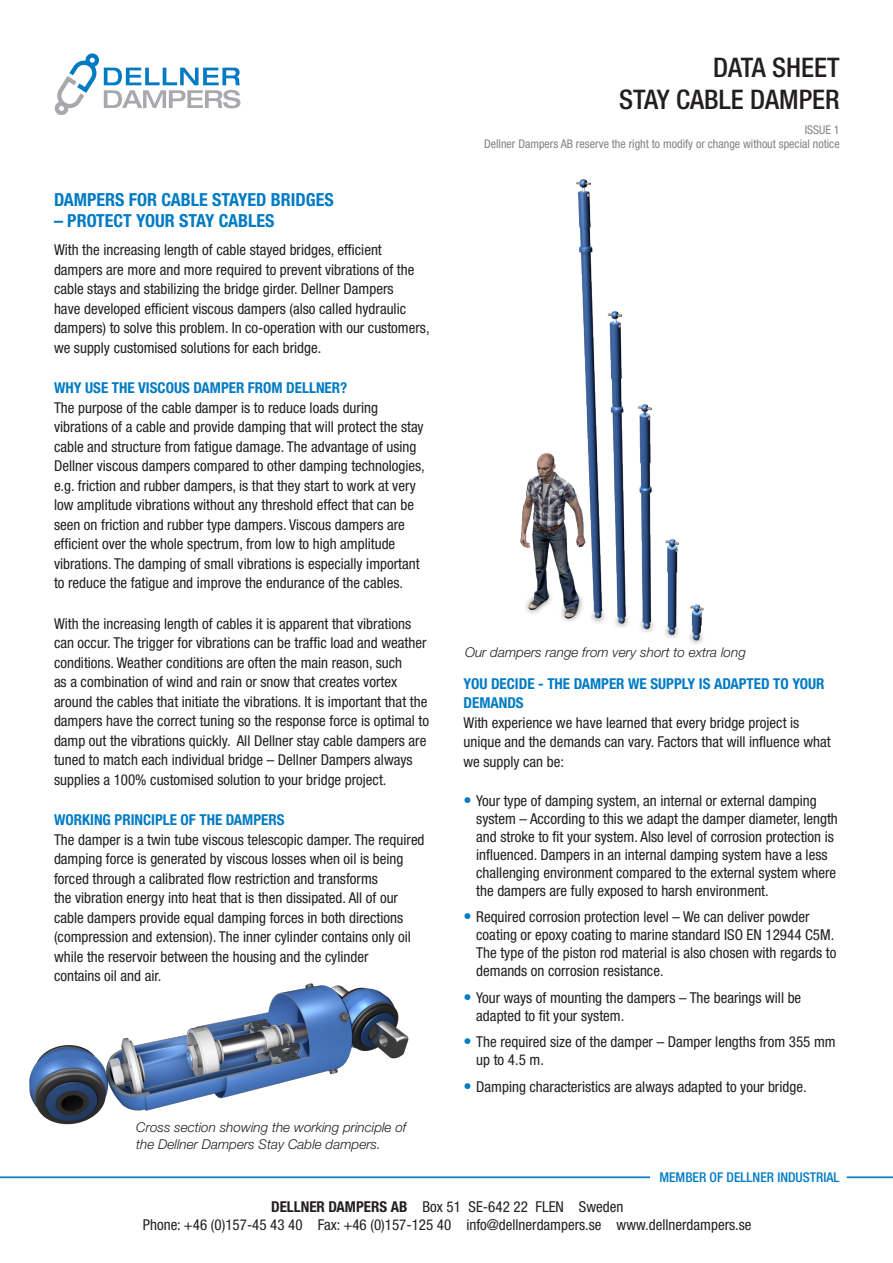
<style>
.page{position:relative;width:893px;height:1263px;background:#fff}
.page>*{position:absolute;margin:0;border:0;box-sizing:border-box;transform-origin:0 0}
.rubrik{font:500 condensed 27px "Helvetica Neue LT Pro";color:#231f20}
.text{font:700 condensed 18px "Helvetica Neue LT Pro";color:#007bc3}
.text-2{font:condensed 15px/19.5px "Helvetica Neue LT Pro";color:#231f20}
.text-3{font:italic 300 13.5px/16.5px "Helvetica Neue LT Pro";color:#231f20}
.rubrik-2{font:500 condensed 13.5px "Helvetica Neue LT Pro";color:#007bc3}
.rubrik-3{font:condensed 12px "Helvetica Neue LT Pro";color:#808285}
.s1{font-weight:700;color:#007bc3}
.s2{font-weight:500;font-size:16.5px;color:#007bc3}
.s3{font-weight:700}
</style>
<div class="page">
<img style="left:520px;top:179px;width:184px;height:465px">
<svg style="left:55px;top:53px;width:185px;height:61px"></svg>
<hr style="left:0;top:1176px;width:650px;height:2px;background:#007ac2">
<hr style="left:847px;top:1176px;width:46px;height:2px;background:#007ac2">
<img style="left:30px;top:983px;width:399px;height:196px">
<p class="rubrik" style="left:713px;top:51px;width:128px">DATA SHEET</p>
<p class="rubrik" style="left:619px;top:83px;width:222px">STAY CABLE DAMPER</p>
<p class="text" style="left:54px;top:189px;width:281px">DAMPERS FOR CABLE STAYED BRIDGES</p>
<p class="text" style="left:54px;top:210px;width:222px">– PROTECT YOUR STAY CABLES</p>
<p class="text-2" style="left:54px;top:240px;width:377px">With the increasing length of cable stayed bridges, efficient dampers are more and more required to prevent vibrations of the cable stays and stabilizing the bridge girder. Dellner Dampers<br>have developed efficient viscous dampers (also called hydraulic dampers) to solve this problem. In co-operation with our customers, we supply customised solutions for each bridge.</p>
<p class="text-2" style="left:54px;top:378px;width:372px"><span class="s1">WHY USE THE VISCOUS DAMPER FROM DELLNER?<br></span>The purpose of the cable damper is to reduce loads during vibrations of a cable and provide damping that will protect the stay cable and structure from fatigue damage. The advantage of using Dellner viscous dampers compared to other damping technologies, e.g. friction and rubber dampers, is that they start to work at very low amplitude vibrations without any threshold effect that can be seen on friction and rubber type dampers. Viscous dampers are efficient over the whole spectrum, from low to high amplitude vibrations. The damping of small vibrations is especially important to reduce the fatigue and improve the endurance of the cables.</p>
<p class="text-2" style="left:54px;top:614px;width:377px">With the increasing length of cables it is apparent that vibrations can occur. The trigger for vibrations can be traffic load and weather conditions. Weather conditions are often the main reason, such<br>as a combination of wind and rain or snow that creates vortex around the cables that initiate the vibrations. It is important that the dampers have the correct tuning so the response force is optimal to damp out the vibrations quickly. All Dellner stay cable dampers are tuned to match each individual bridge – Dellner Dampers always supplies a 100% customised solution to your bridge project.</p>
<p class="text-2" style="left:54px;top:810px;width:372px"><span class="s1">WORKING PRINCIPLE OF THE DAMPERS<br></span>The damper is a twin tube viscous telescopic damper. The required damping force is generated by viscous losses when oil is being forced through a calibrated flow restriction and transforms<br>the vibration energy into heat that is then dissipated. All of our cable dampers provide equal damping forces in both directions (compression and extension). The inner cylinder contains only oil while the reservoir between the housing and the cylinder<br>contains oil and air.</p>
<p class="text-3" style="left:136px;top:1119px;width:272px">Cross section showing the working principle of the Dellner Dampers Stay Cable dampers.</p>
<p class="rubrik-3" style="left:805px;top:123px;width:36px">ISSUE 1</p>
<p class="rubrik-3" style="left:484px;top:137px;width:357px">Dellner Dampers AB reserve the right to modify or change without special notice</p>
<p class="text-3" style="left:465px;top:643px;width:282px">Our dampers range from very short to extra long</p>
<p class="text-2" style="left:463px;top:674px;width:369px"><span class="s1">YOU DECIDE - THE DAMPER WE SUPPLY IS ADAPTED TO YOUR DEMANDS<br></span>With experience we have learned that every bridge project is unique and the demands can vary. Factors that will influence what we supply can be:</p>
<p class="text-2" style="left:476px;top:791px;width:363px;line-height:18px;text-indent:-13px"><span class="s2">•</span> Your type of damping system, an internal or external damping system – According to this we adapt the damper diameter, length and stroke to fit your system. Also level of corrosion protection is influenced. Dampers in an internal damping system have a less challenging environment compared to the external system where the dampers are fully exposed to harsh environment.</p>
<p class="text-2" style="left:476px;top:908px;width:362px;line-height:18px;text-indent:-13px"><span class="s2">•</span> Required corrosion protection level – We can deliver powder coating or epoxy coating to marine standard ISO EN 12944 C5M.<br>The type of the piston rod material is also chosen with regards to demands on corrosion resistance.</p>
<p class="text-2" style="left:476px;top:988px;width:327px;line-height:18px;text-indent:-13px"><span class="s2">•</span> Your ways of mounting the dampers – The bearings will be adapted to fit your system.</p>
<p class="text-2" style="left:476px;top:1033px;width:361px;line-height:18px;text-indent:-13px"><span class="s2">•</span> The required size of the damper – Damper lengths from 355 mm up to 4.5 m.</p>
<p class="text-2" style="left:463px;top:1077px;width:345px"><span class="s2">•</span> Damping characteristics are always adapted to your bridge.</p>
<p class="rubrik-2" style="left:659px;top:1169px;width:181px">MEMBER OF DELLNER INDUSTRIAL</p>
<p class="text-2" style="left:143px;top:1198px;width:610px;line-height:18px;text-align:center"><span class="s3">DELLNER DAMPERS AB</span> Box 51 SE-642 22 FLEN Sweden<br>Phone: +46 (0)157-45 43 40 Fax: +46 (0)157-125 40 info@dellnerdampers.se www.dellnerdampers.se</p>
</div>
